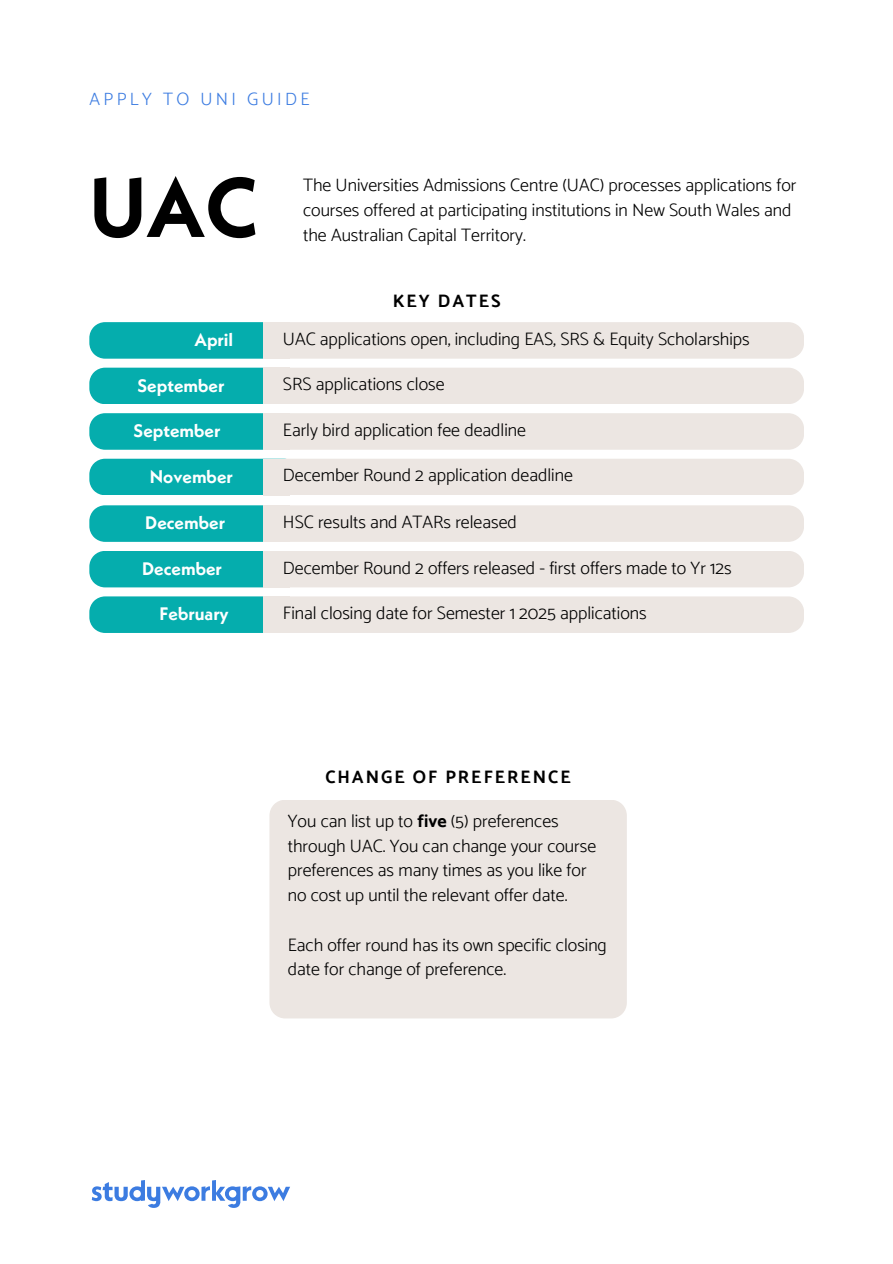
<style>
.page{position:relative;width:893px;height:1264px;background:#fff}
.page>*{position:absolute;margin:0;border:0;box-sizing:border-box;transform-origin:0 0}
.t1{font:700 84px "Neue Kabel";color:#000}
.t2{font:300 18px/24.8px "Catamaran";color:#000}
.t3{font:700 18px "Neue Kabel";color:#fff}
.t4{font:700 18px "Catamaran";letter-spacing:.11em;color:#000}
.t5{font:300 18px "Catamaran";letter-spacing:.19em;color:#3c7ce1}
.s1{font-weight:700}
</style>
<div class="page">
<svg style="left:92px;top:1180px;width:198px;height:27px"></svg>
<svg style="left:89px;top:322px;width:715px;height:37px;background:#b3d8d5"></svg>
<div style="left:263px;top:322px;width:26px;height:37px;background:#ece6e2"></div>
<svg style="left:89px;top:367px;width:715px;height:37px;background:#b4d8d5"></svg>
<div style="left:263px;top:367px;width:26px;height:37px;background:#ece6e2"></div>
<svg style="left:89px;top:413px;width:715px;height:37px;background:#b3d8d5"></svg>
<div style="left:263px;top:413px;width:26px;height:37px;background:#ece6e2"></div>
<svg style="left:89px;top:458px;width:715px;height:37px;background:#b4d8d5"></svg>
<div style="left:263px;top:458px;width:26px;height:37px;background:#ece6e2"></div>
<svg style="left:89px;top:505px;width:715px;height:37px;background:#b3d8d5"></svg>
<div style="left:263px;top:505px;width:26px;height:37px;background:#ece6e2"></div>
<svg style="left:89px;top:551px;width:715px;height:36px;background:#b2d8d5"></svg>
<div style="left:263px;top:551px;width:26px;height:36px;background:#ece6e2"></div>
<svg style="left:89px;top:596px;width:715px;height:37px;background:#b3d8d5"></svg>
<div style="left:263px;top:596px;width:26px;height:37px;background:#ece6e2"></div>
<div style="left:269px;top:800px;width:357px;height:218px;background:#ece6e2"></div>
<h2 class="t5" style="left:89px;top:88px;width:222px">APPLY TO UNI GUIDE</h2>
<h5 class="t1" style="left:89px;top:154px;width:171px">UAC</h5>
<h4 class="t2" style="left:303px;top:173px;width:495px">The Universities Admissions Centre (UAC) processes applications for courses offered at participating institutions in New South Wales and</h4>
<h4 class="t2" style="left:303px;top:222px;width:224px">the Australian Capital Territory.</h4>
<h3 class="t4" style="left:393px;top:290px;width:109px">KEY DATES</h3>
<h1 class="t3" style="left:194px;top:328px;width:40px">April</h1>
<h5 class="t2" style="left:283px;top:326px;width:468px">UAC applications open, including EAS, SRS &amp; Equity Scholarships</h5>
<p class="t2" style="left:283px;top:372px;width:163px">SRS applications close</p>
<h4 class="t2" style="left:283px;top:417px;width:244px">Early bird application fee deadline</h4>
<h5 class="t2" style="left:283px;top:463px;width:291px">December Round 2 application deadline</h5>
<h4 class="t2" style="left:283px;top:509px;width:235px">HSC results and ATARs released</h4>
<h5 class="t2" style="left:283px;top:555px;width:450px">December Round 2 offers released - first offers made to Yr 12s</h5>
<h4 class="t2" style="left:283px;top:600px;width:365px">Final closing date for Semester 1 2025 applications</h4>
<h5 class="t3" style="left:137px;top:374px;width:88px">September</h5>
<h4 class="t3" style="left:134px;top:419px;width:88px">September</h4>
<h5 class="t3" style="left:150px;top:465px;width:84px">November</h5>
<h4 class="t3" style="left:145px;top:511px;width:81px">December</h4>
<h5 class="t3" style="left:142px;top:557px;width:81px">December</h5>
<h4 class="t3" style="left:159px;top:602px;width:71px">February</h4>
<h4 class="t4" style="left:325px;top:766px;width:247px">CHANGE OF PREFERENCE</h4>
<p class="t2" style="left:288px;top:808px;width:310px">You can list up to <span class="s1">five</span> (5) preferences through UAC. You can change your course preferences as many times as you like for no cost up until the relevant offer date.</p>
<p class="t2" style="left:288px;top:932px;width:320px">Each offer round has its own specific closing date for change of preference.</p>
</div>
